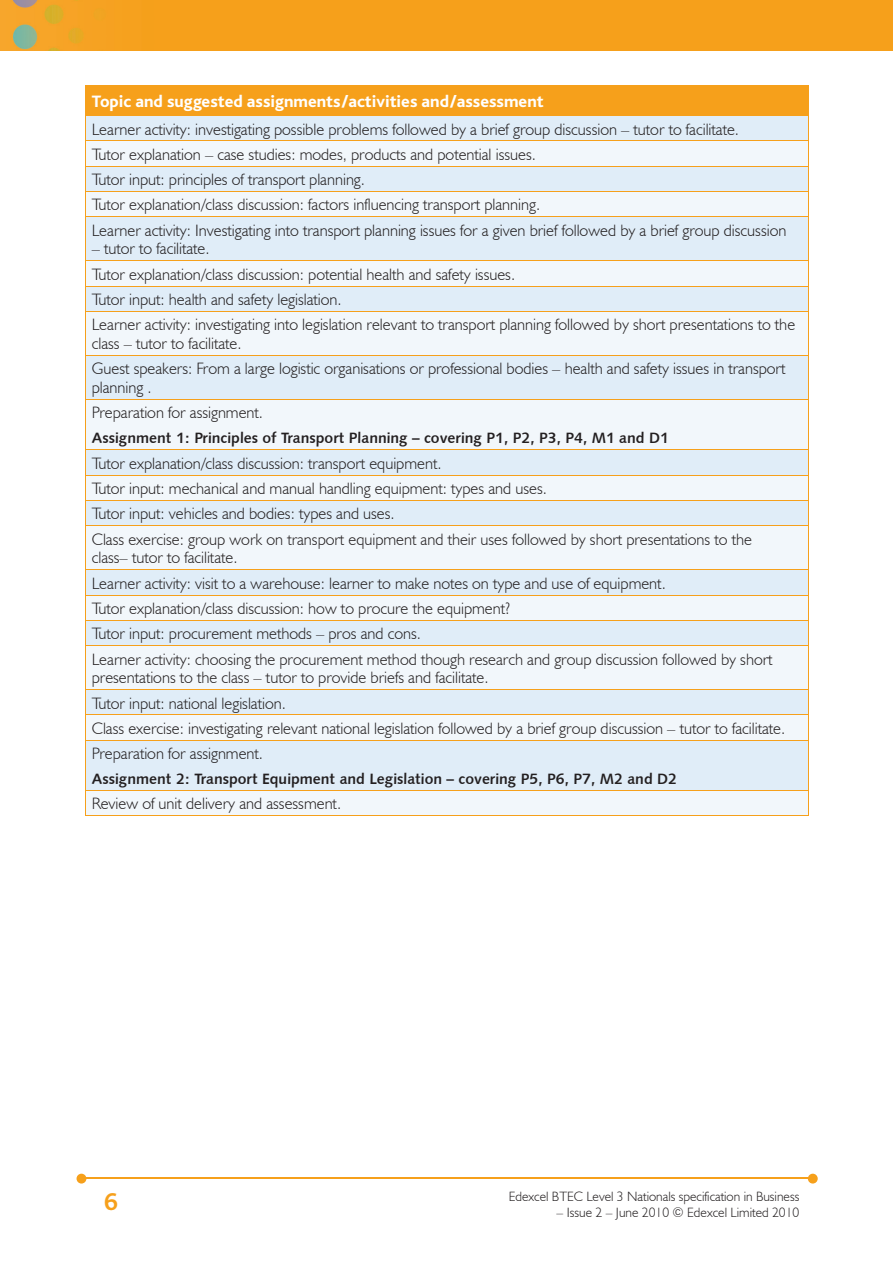
<style>
.page{position:relative;width:893px;height:1263px;background:#fff}
.page>*{position:absolute;margin:0;border:0;box-sizing:border-box;transform-origin:0 0}
.t1{font:700 25.5px "Bliss";color:#f6a01b}
.t2{font:800 17.25px "Bliss";color:#fff}
.t3{font:300 16.5px/25.3px "Humanist 521 BT";color:#231f20}
.t4{font:15px "Humanist 531 BT Bold A";color:#231f20}
.t5{font:300 13.5px "Humanist 521 BT";color:#231f20}
</style>
<div class="page">
<img style="left:0;top:0;width:893px;height:51px">
<hr style="left:82px;top:1178px;width:728px;height:1px;background:#f6a01b">
<svg style="left:808px;top:1174px;width:10px;height:9px"></svg>
<svg style="left:77px;top:1174px;width:9px;height:9px"></svg>
<div style="left:85px;top:85px;width:723px;height:31px;background:#f6a01b"></div>
<div style="left:86px;top:116px;width:722px;height:359px;background:#e0edf8"></div>
<svg style="left:86px;top:142px;width:722px;height:307px;fill:#f2f7fb"></svg>
<div style="left:86px;top:476px;width:722px;height:339px;background:#f2f7fb"></div>
<svg style="left:86px;top:501px;width:722px;height:289px;fill:#e0edf8"></svg>
<hr style="left:85px;top:85px;width:724px;height:1px;background:#f6a01b">
<hr style="left:85px;top:141px;width:724px;height:1px;background:#f6a01b">
<hr style="left:85px;top:166px;width:724px;height:1px;background:#f6a01b">
<svg style="left:85px;top:116px;width:1px;height:100px"></svg>
<svg style="left:808px;top:86px;width:1px;height:130px"></svg>
<hr style="left:85px;top:191px;width:724px;height:1px;background:#f6a01b">
<hr style="left:85px;top:217px;width:1px;height:43px;background:#f6a01b">
<hr style="left:808px;top:217px;width:1px;height:43px;background:#f6a01b">
<hr style="left:85px;top:216px;width:724px;height:1px;background:#f6a01b">
<hr style="left:85px;top:260px;width:724px;height:1px;background:#f6a01b">
<svg style="left:85px;top:261px;width:1px;height:50px"></svg>
<svg style="left:808px;top:261px;width:1px;height:50px"></svg>
<hr style="left:85px;top:286px;width:724px;height:1px;background:#f6a01b">
<hr style="left:85px;top:312px;width:1px;height:43px;background:#f6a01b">
<hr style="left:808px;top:312px;width:1px;height:43px;background:#f6a01b">
<hr style="left:85px;top:311px;width:724px;height:1px;background:#f6a01b">
<hr style="left:85px;top:356px;width:1px;height:43px;background:#f6a01b">
<hr style="left:808px;top:356px;width:1px;height:43px;background:#f6a01b">
<hr style="left:85px;top:355px;width:724px;height:1px;background:#f6a01b">
<hr style="left:85px;top:400px;width:1px;height:49px;background:#f6a01b">
<hr style="left:808px;top:400px;width:1px;height:49px;background:#f6a01b">
<hr style="left:85px;top:399px;width:724px;height:1px;background:#f6a01b">
<hr style="left:85px;top:449px;width:724px;height:1px;background:#f6a01b">
<hr style="left:85px;top:475px;width:724px;height:1px;background:#f6a01b">
<svg style="left:85px;top:450px;width:1px;height:75px"></svg>
<svg style="left:808px;top:450px;width:1px;height:75px"></svg>
<hr style="left:85px;top:500px;width:724px;height:1px;background:#f6a01b">
<hr style="left:85px;top:526px;width:1px;height:43px;background:#f6a01b">
<hr style="left:808px;top:526px;width:1px;height:43px;background:#f6a01b">
<hr style="left:85px;top:525px;width:724px;height:1px;background:#f6a01b">
<hr style="left:85px;top:569px;width:724px;height:1px;background:#f6a01b">
<hr style="left:85px;top:595px;width:724px;height:1px;background:#f6a01b">
<svg style="left:85px;top:570px;width:1px;height:75px"></svg>
<svg style="left:808px;top:570px;width:1px;height:75px"></svg>
<hr style="left:85px;top:620px;width:724px;height:1px;background:#f6a01b">
<hr style="left:85px;top:646px;width:1px;height:43px;background:#f6a01b">
<hr style="left:808px;top:646px;width:1px;height:43px;background:#f6a01b">
<hr style="left:85px;top:645px;width:724px;height:1px;background:#f6a01b">
<hr style="left:85px;top:689px;width:724px;height:1px;background:#f6a01b">
<svg style="left:85px;top:690px;width:1px;height:50px"></svg>
<svg style="left:808px;top:690px;width:1px;height:50px"></svg>
<hr style="left:85px;top:715px;width:724px;height:1px;background:#f6a01b">
<hr style="left:85px;top:741px;width:1px;height:49px;background:#f6a01b">
<hr style="left:808px;top:741px;width:1px;height:49px;background:#f6a01b">
<hr style="left:85px;top:740px;width:724px;height:1px;background:#f6a01b">
<hr style="left:85px;top:815px;width:724px;height:1px;background:#f6a01b">
<svg style="left:85px;top:791px;width:1px;height:24px"></svg>
<svg style="left:808px;top:791px;width:1px;height:24px"></svg>
<hr style="left:85px;top:790px;width:724px;height:1px;background:#f6a01b">
<p class="t2" style="left:92px;top:93px;width:453px">Topic and suggested assignments/activities and/assessment</p>
<p class="t3" style="left:92px;top:116px;width:696px">Learner activity: investigating possible problems followed by a brief group discussion – tutor to facilitate.<br>Tutor explanation – case studies: modes, products and potential issues.<br>Tutor input: principles of transport planning.<br>Tutor explanation/class discussion: factors influencing transport planning.<br>Learner activity: Investigating into transport planning issues for a given brief followed by a brief group discussion</p>
<p class="t3" style="left:92px;top:236px;width:705px">– tutor to facilitate.<br>Tutor explanation/class discussion: potential health and safety issues.<br>Tutor input: health and safety legislation.<br>Learner activity: investigating into legislation relevant to transport planning followed by short presentations to the</p>
<p class="t3" style="left:92px;top:330px;width:695px">class – tutor to facilitate.<br>Guest speakers: From a large logistic organisations or professional bodies – health and safety issues in transport</p>
<p class="t3" style="left:92px;top:374px;width:173px">planning .<br>Preparation for assignment.</p>
<p class="t4" style="left:92px;top:429px;width:579px">Assignment 1: Principles of Transport Planning – covering P1, P2, P3, P4, M1 and D1</p>
<p class="t3" style="left:92px;top:450px;width:662px">Tutor explanation/class discussion: transport equipment.<br>Tutor input: mechanical and manual handling equipment: types and uses.<br>Tutor input: vehicles and bodies: types and uses.<br>Class exercise: group work on transport equipment and their uses followed by short presentations to the</p>
<p class="t3" style="left:92px;top:545px;width:682px">class– tutor to facilitate.<br>Learner activity: visit to a warehouse: learner to make notes on type and use of equipment.<br>Tutor explanation/class discussion: how to procure the equipment?<br>Tutor input: procurement methods – pros and cons.<br>Learner activity: choosing the procurement method though research and group discussion followed by short</p>
<p class="t3" style="left:92px;top:665px;width:695px">presentations to the class – tutor to provide briefs and facilitate.<br>Tutor input: national legislation.<br>Class exercise: investigating relevant national legislation followed by a brief group discussion – tutor to facilitate.<br>Preparation for assignment.</p>
<p class="t4" style="left:92px;top:770px;width:587px">Assignment 2: Transport Equipment and Legislation – covering P5, P6, P7, M2 and D2</p>
<p class="t3" style="left:92px;top:791px;width:251px">Review of unit delivery and assessment.</p>
<h1 class="t1" style="left:104px;top:1189px;width:15px">6</h1>
<p class="t5" style="left:509px;top:1188px;width:292px">Edexcel BTEC Level 3 Nationals specification in Business</p>
<p class="t5" style="left:557px;top:1204px;width:244px">– Issue 2 – June 2010 © Edexcel Limited 2010</p>
</div>
